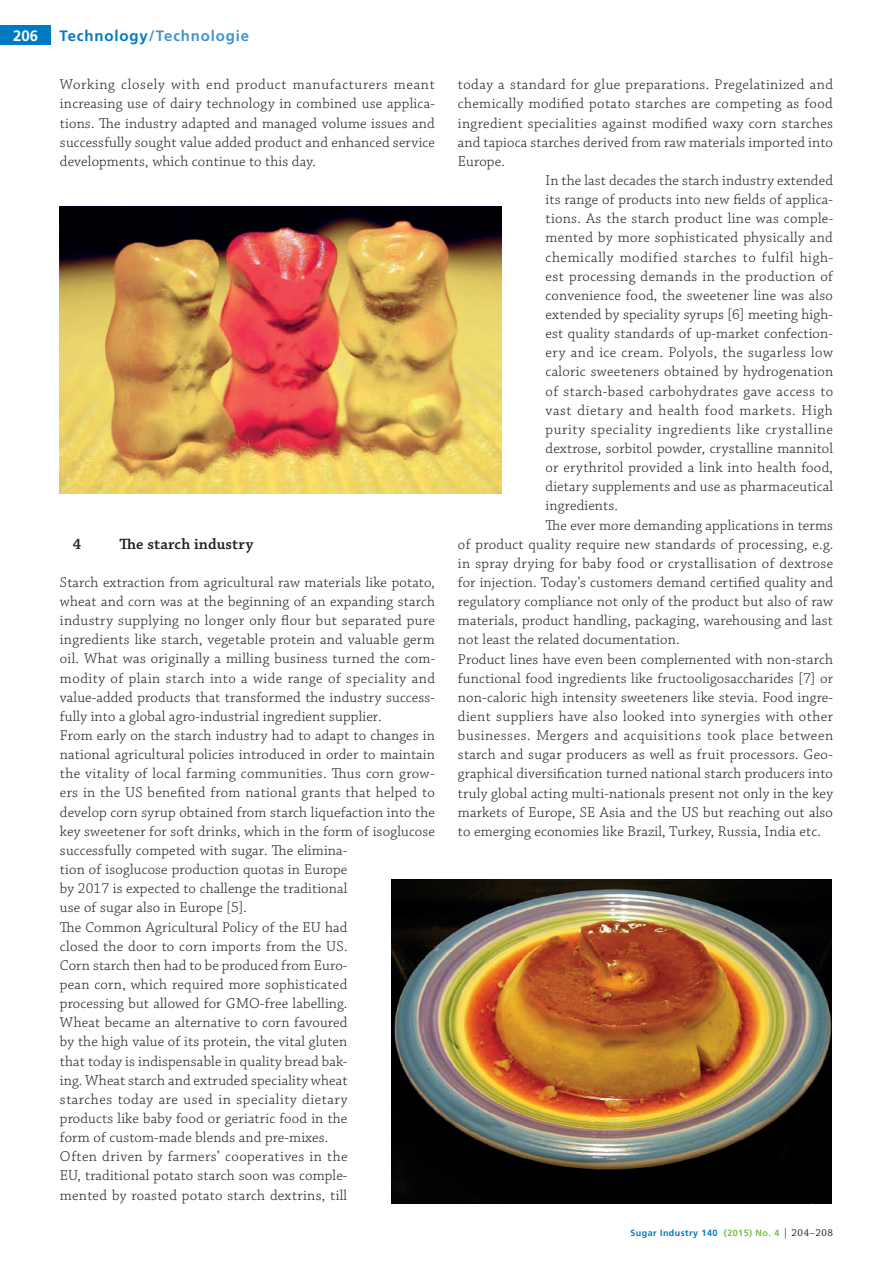
<style>
.page{position:relative;width:893px;height:1263px;background:#fff}
.page>*{position:absolute;margin:0;border:0;box-sizing:border-box;transform-origin:0 0}
.t1{font:600 15.75px "Chaparral Pro";letter-spacing:.01em;color:#231f20}
.t2{font:300 15px/19.2px "Chaparral Pro";letter-spacing:.01em;color:#231f20;text-align:justify}
.t3{font:300 15px "Chaparral Pro";letter-spacing:.04em;color:#231f20}
.t4{font:300 15px "Chaparral Pro";letter-spacing:.03em;color:#231f20}
.t5{font:700 15px "Frutiger CE";letter-spacing:.055em;color:#4194d0}
.t6{font:700 15px "Frutiger";color:#fff}
.t7{font:700 9px "Frutiger CE";letter-spacing:.05em;color:#007ac2}
.s1{color:#007ac2}
.s2{color:#71bf44}
.s3{font-family:"Chaparral Pro";font-weight:400;font-size:10.5px;color:#231f20}
</style>
<div class="page">
<div style="left:0;top:26px;width:51px;height:19px;background:#007ac2"></div>
<img style="left:392px;top:880px;width:439px;height:323px">
<img style="left:60px;top:206px;width:441px;height:287px">
<p class="t6" style="left:13px;top:27px;width:27px">206</p>
<p class="t5" style="left:60px;top:27px;width:191px"><span class="s1">Technology</span>/Technologie</p>
<p class="t2" style="left:60px;top:76px;width:377px">Working closely with end product manufacturers meant increasing use of dairy technology in combined use applica&shy;tions. The industry adapted and managed volume issues and successfully sought value added product and enhanced service developments, which continue to this day.</p>
<p class="t2" style="left:458px;top:76px;width:377px">today a standard for glue preparations. Pregelatinized and chemically modified potato starches are competing as food ingredient specialities against modified waxy corn starches and tapioca starches derived from raw materials imported into Europe.</p>
<p class="t1" style="left:73px;top:535px;width:10px">4</p>
<p class="t1" style="left:119px;top:535px;width:135px">The starch industry</p>
<p class="t2" style="left:60px;top:573px;width:377px;text-align:left">Starch extraction from agricultural raw materials like potato, wheat and corn was at the beginning of an expanding starch industry supplying no longer only flour but separated pure ingredients like starch, vegetable protein and valuable germ oil. What was originally a milling business turned the com&shy;modity of plain starch into a wide range of speciality and value-added products that transformed the industry success&shy;fully into a global agro-industrial ingredient supplier.<br>From early on the starch industry had to adapt to changes in national agricultural policies introduced in order to maintain the vitality of local farming communities. Thus corn grow&shy;ers in the US benefited from national grants that helped to develop corn syrup obtained from starch liquefaction into the key sweetener for soft drinks, which in the form of isoglucose</p>
<p class="t2" style="left:60px;top:841px;width:289px;text-align:left">successfully competed with sugar. The elimina&shy;tion of isoglucose production quotas in Europe by 2017 is expected to challenge the traditional use of sugar also in Europe [5].<br>The Common Agricultural Policy of the EU had closed the door to corn imports from the US.<br>Corn starch then had to be produced from Euro&shy;pean corn, which required more sophisticated processing but allowed for GMO-free labelling.<br>Wheat became an alternative to corn favoured by the high value of its protein, the vital gluten that today is indispensable in quality bread bak&shy;ing. Wheat starch and extruded speciality wheat starches today are used in speciality dietary products like baby food or geriatric food in the form of custom-made blends and pre-mixes.<br>Often driven by farmers’ cooperatives in the EU, traditional potato starch soon was comple&shy;mented by roasted potato starch dextrins, till</p>
<p class="t2" style="left:546px;top:171px;width:289px">In the last decades the starch industry extended</p>
<p class="t2" style="left:546px;top:191px;width:289px">its range of products into new fields of applica-</p>
<p class="t2" style="left:546px;top:210px;width:289px">tions. As the starch product line was comple-</p>
<p class="t2" style="left:546px;top:229px;width:289px">mented by more sophisticated physically and</p>
<p class="t3" style="left:546px;top:249px;width:289px">chemically modified starches to fulfil high-</p>
<p class="t4" style="left:546px;top:268px;width:289px">est processing demands in the production of</p>
<p class="t2" style="left:546px;top:286px;width:289px">convenience food, the sweetener line was also</p>
<p class="t2" style="left:546px;top:305px;width:289px">extended by speciality syrups [6] meeting high-</p>
<p class="t2" style="left:546px;top:324px;width:289px">est quality standards of up-market confection-</p>
<p class="t4" style="left:546px;top:344px;width:289px">ery and ice cream. Polyols, the sugarless low</p>
<p class="t2" style="left:546px;top:363px;width:289px">caloric sweeteners obtained by hydrogenation</p>
<p class="t4" style="left:546px;top:383px;width:289px">of starch-based carbohydrates gave access to</p>
<p class="t3" style="left:546px;top:402px;width:289px">vast dietary and health food markets. High</p>
<p class="t3" style="left:546px;top:421px;width:289px">purity speciality ingredients like crystalline</p>
<p class="t2" style="left:546px;top:439px;width:289px">dextrose, sorbitol powder, crystalline mannitol</p>
<p class="t2" style="left:546px;top:458px;width:289px">or erythritol provided a link into health food,</p>
<p class="t2" style="left:546px;top:478px;width:289px">dietary supplements and use as pharmaceutical</p>
<p class="t2" style="left:546px;top:497px;width:74px">ingredients.</p>
<p class="t2" style="left:546px;top:516px;width:289px">The ever more demanding applications in terms</p>
<p class="t2" style="left:458px;top:535px;width:377px">of product quality require new standards of processing, e.g.</p>
<p class="t2" style="left:458px;top:554px;width:377px">in spray drying for baby food or crystallisation of dextrose</p>
<p class="t2" style="left:458px;top:573px;width:377px">for injection. Today’s customers demand certified quality and</p>
<p class="t2" style="left:458px;top:592px;width:377px">regulatory compliance not only of the product but also of raw</p>
<p class="t2" style="left:458px;top:612px;width:376px">materials, product handling, packaging, warehousing and last</p>
<p class="t2" style="left:458px;top:631px;width:223px">not least the related documentation.</p>
<p class="t2" style="left:458px;top:650px;width:377px">Product lines have even been complemented with non-starch</p>
<p class="t2" style="left:458px;top:669px;width:376px">functional food ingredients like fructooligosaccharides [7] or</p>
<p class="t2" style="left:458px;top:688px;width:377px">non-caloric high intensity sweeteners like stevia. Food ingre-</p>
<p class="t4" style="left:458px;top:708px;width:376px">dient suppliers have also looked into synergies with other</p>
<p class="t3" style="left:458px;top:727px;width:377px">businesses. Mergers and acquisitions took place between</p>
<p class="t2" style="left:458px;top:746px;width:377px">starch and sugar producers as well as fruit processors. Geo-</p>
<p class="t2" style="left:458px;top:765px;width:377px">graphical diversification turned national starch producers into</p>
<p class="t2" style="left:458px;top:784px;width:377px">truly global acting multi-nationals present not only in the key</p>
<p class="t2" style="left:458px;top:803px;width:377px">markets of Europe, SE Asia and the US but reaching out also</p>
<p class="t2" style="left:458px;top:822px;width:365px">to emerging economies like Brazil, Turkey, Russia, India etc.</p>
<p class="t7" style="left:630px;top:1227px;width:204px">Sugar Industry 140 <span class="s2">(2015) No. 4</span> <span class="s3">| 204–208</span></p>
</div>
